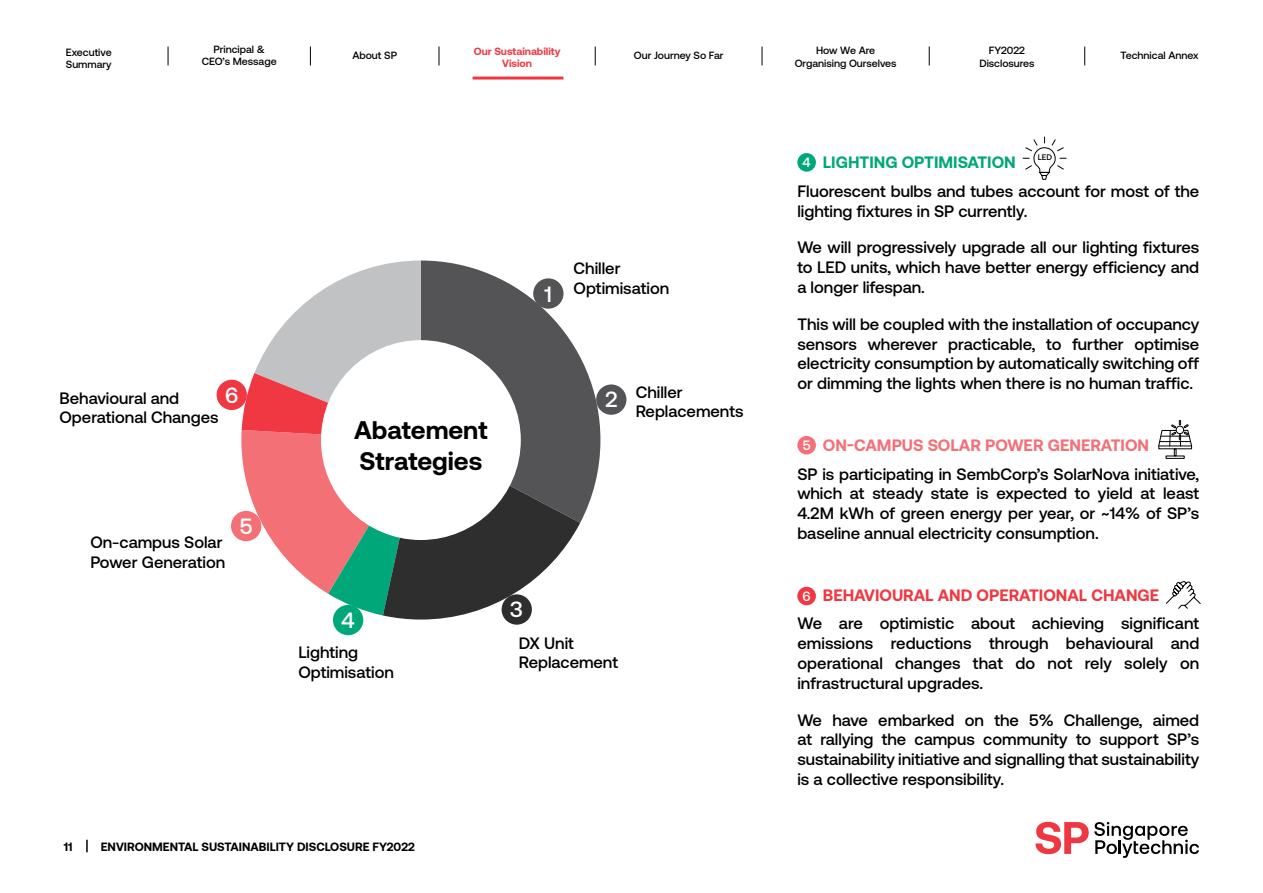
<style>
.page{position:relative;width:1263px;height:893px;background:#fff}
.page>*{position:absolute;margin:0;border:0;box-sizing:border-box;transform-origin:0 0}
.t1{font:700 25.5px/30.6px "Aeonik Pro";color:#000}
.t2{font:500 22.05px "Aeonik Pro";color:#fff}
.t3{font:500 16.5px/19.8px "Aeonik Pro";color:#000}
.t4{font:700 16.5px "Aeonik Pro";color:#f03842}
.t5{font:700 16.5px "Aeonik Pro";color:#f47077}
.t6{font:700 16.5px "Aeonik Pro";color:#00a779}
.t7{font:500 13.5px "Aeonik Pro";color:#fff}
.t8{font:700 12px "Aeonik Pro";color:#000}
.t9{font:500 10.5px/12.6px "Aeonik Pro";color:#000;text-align:center}
.t10{font:700 10.5px/12.6px "Aeonik Pro";color:#f03842;text-align:center}
.t11{font:500 8.1px "Aeonik Pro";color:#000}
</style>
<div class="page">
<svg style="left:86px;top:840px;width:2px;height:12px"></svg>
<svg style="left:1035px;top:822px;width:164px;height:36px"></svg>
<hr style="left:472px;top:77px;width:91px;height:3px;background:#f03842">
<svg style="left:310px;top:47px;width:1px;height:18px"></svg>
<svg style="left:168px;top:47px;width:1px;height:18px"></svg>
<svg style="left:439px;top:47px;width:1px;height:18px"></svg>
<svg style="left:595px;top:47px;width:1px;height:18px"></svg>
<svg style="left:762px;top:47px;width:1px;height:18px"></svg>
<svg style="left:929px;top:47px;width:1px;height:18px"></svg>
<svg style="left:1084px;top:47px;width:1px;height:18px"></svg>
<svg style="left:1166px;top:581px;width:35px;height:28px"></svg>
<div style="left:797px;top:153px;width:19px;height:19px;background:#00a779;border-radius:50%"></div>
<div style="left:797px;top:587px;width:19px;height:18px;background:#f03842;border-radius:50%"></div>
<svg style="left:1022px;top:136px;width:45px;height:44px"></svg>
<div style="left:797px;top:436px;width:19px;height:18px;background:#f47077;border-radius:50%"></div>
<div style="left:1166px;top:456px;width:18px;height:3px;border:1px solid #000"></div>
<svg style="left:1158px;top:420px;width:34px;height:36px"></svg>
<svg style="left:580px;top:357px;width:20px;height:166px;fill:#545456"></svg>
<svg style="left:241px;top:261px;width:339px;height:359px"></svg>
<div style="left:321px;top:340px;width:200px;height:200px;background:#fff;border-radius:50%"></div>
<div style="left:533px;top:278px;width:30px;height:31px;background:#545456;border-radius:50%"></div>
<div style="left:596px;top:384px;width:30px;height:31px;background:#545456;border-radius:50%"></div>
<div style="left:502px;top:594px;width:30px;height:31px;background:#2e2e2f;border-radius:50%"></div>
<div style="left:333px;top:605px;width:30px;height:30px;background:#00a779;border-radius:50%"></div>
<div style="left:231px;top:511px;width:30px;height:30px;background:#f47077;border-radius:50%"></div>
<div style="left:217px;top:380px;width:30px;height:30px;background:#f03842;border-radius:50%"></div>
<p class="t9" style="left:202px;top:43px;width:76px">Principal &amp;<br>CEO’s Message</p>
<p class="t9" style="left:66px;top:46px;width:47px;text-align:left">Executive<br>Summary</p>
<p class="t9" style="left:352px;top:49px;width:46px">About SP</p>
<p class="t10" style="left:474px;top:44px;width:88px">Our Sustainability<br>Vision</p>
<p class="t9" style="left:634px;top:49px;width:91px">Our Journey So Far</p>
<p class="t9" style="left:795px;top:44px;width:103px">How We Are<br>Organising Ourselves</p>
<p class="t9" style="left:979px;top:44px;width:57px">FY2022<br>Disclosures</p>
<p class="t9" style="left:1120px;top:49px;width:80px">Technical Annex</p>
<p class="t3" style="left:60px;top:388px;width:160px">Behavioural and<br>Operational Changes</p>
<h2 class="t2" style="left:225px;top:383px;width:15px">6</h2>
<h2 class="t2" style="left:240px;top:514px;width:14px">5</h2>
<p class="t3" style="left:90px;top:532px;width:136px">On-campus Solar<br>Power Generation</p>
<h1 class="t1" style="left:354px;top:415px;width:135px">Abatement<br>Strategies</h1>
<h2 class="t2" style="left:545px;top:282px;width:9px">1</h2>
<p class="t3" style="left:574px;top:258px;width:97px">Chiller<br>Optimisation</p>
<h2 class="t2" style="left:605px;top:387px;width:14px">2</h2>
<p class="t3" style="left:636px;top:382px;width:109px">Chiller<br>Replacements</p>
<h2 class="t2" style="left:342px;top:608px;width:15px">4</h2>
<p class="t3" style="left:298px;top:643px;width:97px">Lighting<br>Optimisation</p>
<h2 class="t2" style="left:510px;top:597px;width:14px">3</h2>
<p class="t3" style="left:519px;top:633px;width:101px">DX Unit<br>Replacement</p>
<p class="t8" style="left:64px;top:840px;width:10px">11</p>
<p class="t8" style="left:101px;top:840px;width:316px">ENVIRONMENTAL SUSTAINABILITY DISCLOSURE FY2022</p>
<p class="t11" style="left:1038px;top:153px;width:16px">LED</p>
<p class="t6" style="left:823px;top:153px;width:194px">LIGHTING OPTIMISATION</p>
<p class="t3" style="left:797px;top:181px;width:403px">Fluorescent bulbs and tubes account for most of the lighting fixtures in SP currently.</p>
<p class="t3" style="left:797px;top:238px;width:403px;text-align:justify">We will progressively upgrade all our lighting fixtures to LED units, which have better energy efficiency and a longer lifespan.</p>
<p class="t3" style="left:797px;top:314px;width:403px;text-align:justify">This will be coupled with the installation of occupancy sensors wherever practicable, to further optimise electricity consumption by automatically switching off or dimming the lights when there is no human traffic.</p>
<p class="t7" style="left:803px;top:155px;width:10px">4</p>
<p class="t5" style="left:823px;top:436px;width:328px">ON-CAMPUS SOLAR POWER GENERATION</p>
<p class="t3" style="left:797px;top:464px;width:403px;text-align:justify">SP is participating in SembCorp’s SolarNova initiative, which at steady state is expected to yield at least 4.2M kWh of green energy per year, or ~14% of SP’s baseline annual electricity consumption.</p>
<p class="t7" style="left:803px;top:438px;width:9px">5</p>
<p class="t4" style="left:823px;top:586px;width:338px">BEHAVIOURAL AND OPERATIONAL CHANGE</p>
<p class="t3" style="left:797px;top:614px;width:403px;text-align:justify">We are optimistic about achieving significant emissions reductions through behavioural and operational changes that do not rely solely on infrastructural upgrades.</p>
<p class="t3" style="left:797px;top:710px;width:403px;text-align:justify">We have embarked on the 5% Challenge, aimed at rallying the campus community to support SP’s sustainability initiative and signalling that sustainability is a collective responsibility.</p>
<p class="t7" style="left:802px;top:589px;width:10px">6</p>
</div>
